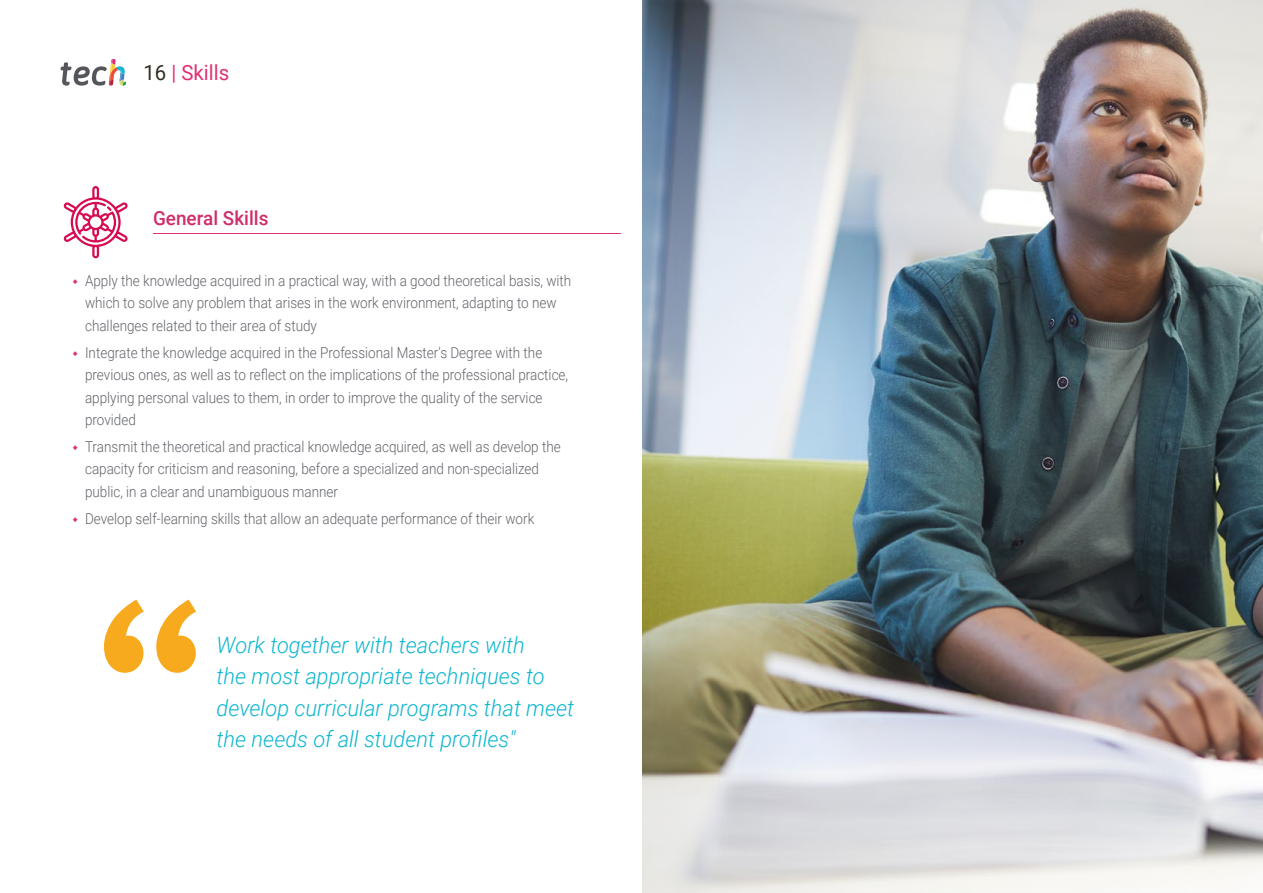
<style>
.page{position:relative;width:1263px;height:893px;background:#fff}
.page>*{position:absolute;margin:0;border:0;box-sizing:border-box;transform-origin:0 0}
.t1{font:italic 300 22.5px/31.5px "Roboto";color:#0fb6cf}
.t2{font:21px "Roboto";color:#df3174}
.t3{font:500 19.5px "Roboto";color:#ce2e6b}
.t4{font:300 15px/22.5px "Roboto";color:#61646a;scale:.9 1}
.s1{color:#312e20}
</style>
<div class="page">
<hr style="left:153px;top:233px;width:468px;height:1px;background:#df3174">
<svg style="left:63px;top:186px;width:65px;height:72px"></svg>
<svg style="left:61px;top:59px;width:65px;height:27px"></svg>
<svg style="left:104px;top:600px;width:92px;height:73px"></svg>
<img style="left:642px;top:0;width:621px;height:893px">
<h2 class="t2" style="left:144px;top:57px;width:87px"><span class="s1">16</span> | Skills</h2>
<h3 class="t3" style="left:153px;top:205px;width:117px">General Skills</h3>
<p class="t4" style="left:85px;top:269px;width:542px">Apply the knowledge acquired in a practical way, with a good theoretical basis, with which to solve any problem that arises in the work environment, adapting to new challenges related to their area of study</p>
<p class="t4" style="left:85px;top:340px;width:538px">Integrate the knowledge acquired in the Professional Master's Degree with the previous ones, as well as to reflect on the implications of the professional practice, applying personal values to them, in order to improve the quality of the service provided</p>
<p class="t4" style="left:85px;top:435px;width:530px">Transmit the theoretical and practical knowledge acquired, as well as develop the capacity for criticism and reasoning, before a specialized and non-specialized public, in a clear and unambiguous manner</p>
<p class="t4" style="left:85px;top:506px;width:501px">Develop self-learning skills that allow an adequate performance of their work</p>
<h1 class="t1" style="left:217px;top:628px;width:359px">Work together with teachers with<br>the most appropriate techniques to develop curricular programs that meet the needs of all student profiles"</h1>
</div>
